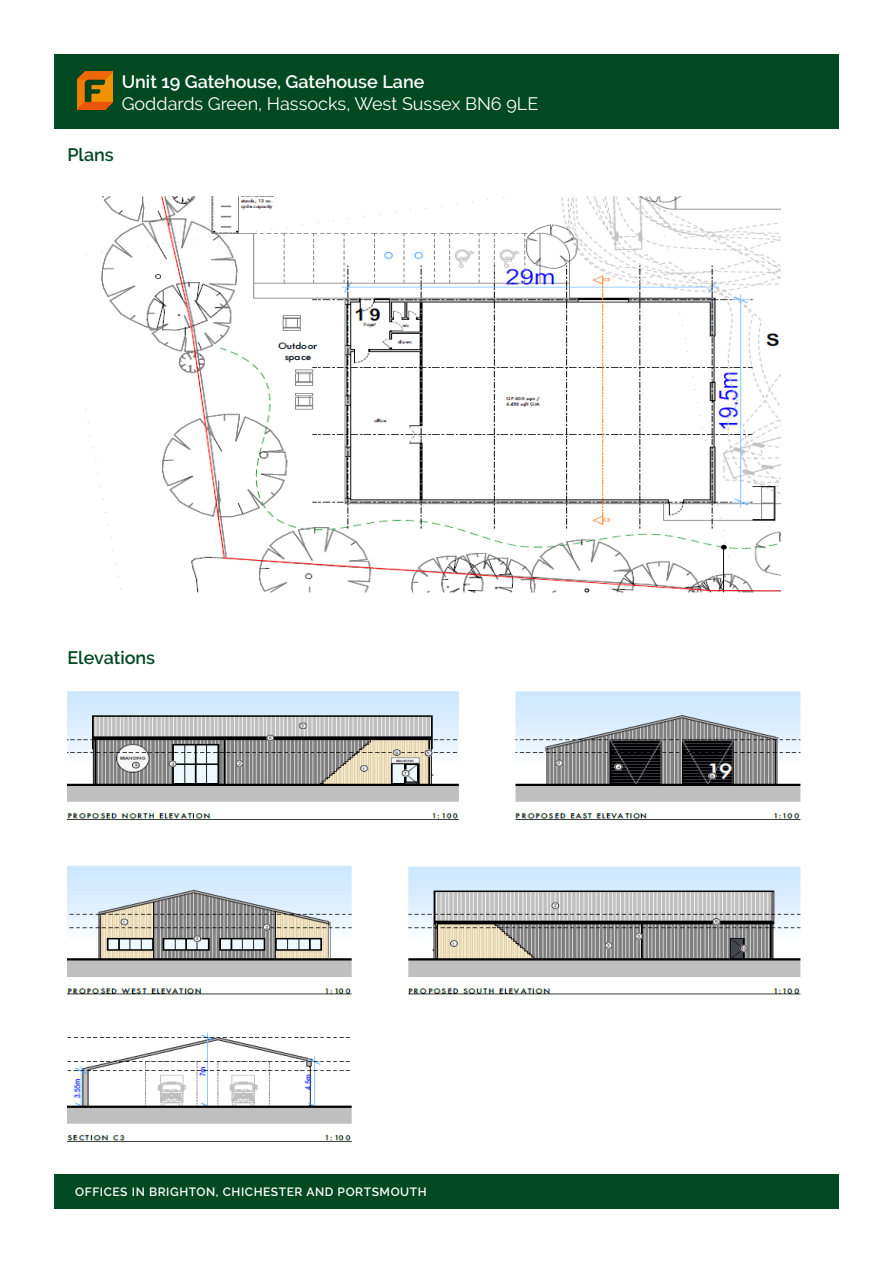
<style>
.page{position:relative;width:893px;height:1263px;background:#fff}
.page>*{position:absolute;margin:0;border:0;box-sizing:border-box;transform-origin:0 0}
.t1{font:18px "Raleway";color:#fff}
.t2{font:600 18px "Raleway";color:#fff}
.t3{font:600 18px "Raleway";color:#004921}
.t4{font:600 12px "Raleway";letter-spacing:.05em;color:#fff}
</style>
<div class="page">
<div style="left:54px;top:54px;width:785px;height:75px;background:#004921"></div>
<img style="left:77px;top:71px;width:36px;height:39px">
<div style="left:54px;top:1175px;width:785px;height:34px;background:#004921"></div>
<img style="left:85px;top:196px;width:695px;height:397px">
<img style="left:67px;top:691px;width:734px;height:451px">
<p class="t2" style="left:122px;top:71px;width:304px">Unit 19 Gatehouse, Gatehouse Lane</p>
<p class="t1" style="left:122px;top:94px;width:418px">Goddards Green, Hassocks, West Sussex BN6 9LE</p>
<p class="t3" style="left:67px;top:144px;width:48px">Plans</p>
<p class="t3" style="left:67px;top:647px;width:89px">Elevations</p>
<p class="t4" style="left:75px;top:1185px;width:353px">OFFICES IN BRIGHTON, CHICHESTER AND PORTSMOUTH</p>
</div>
